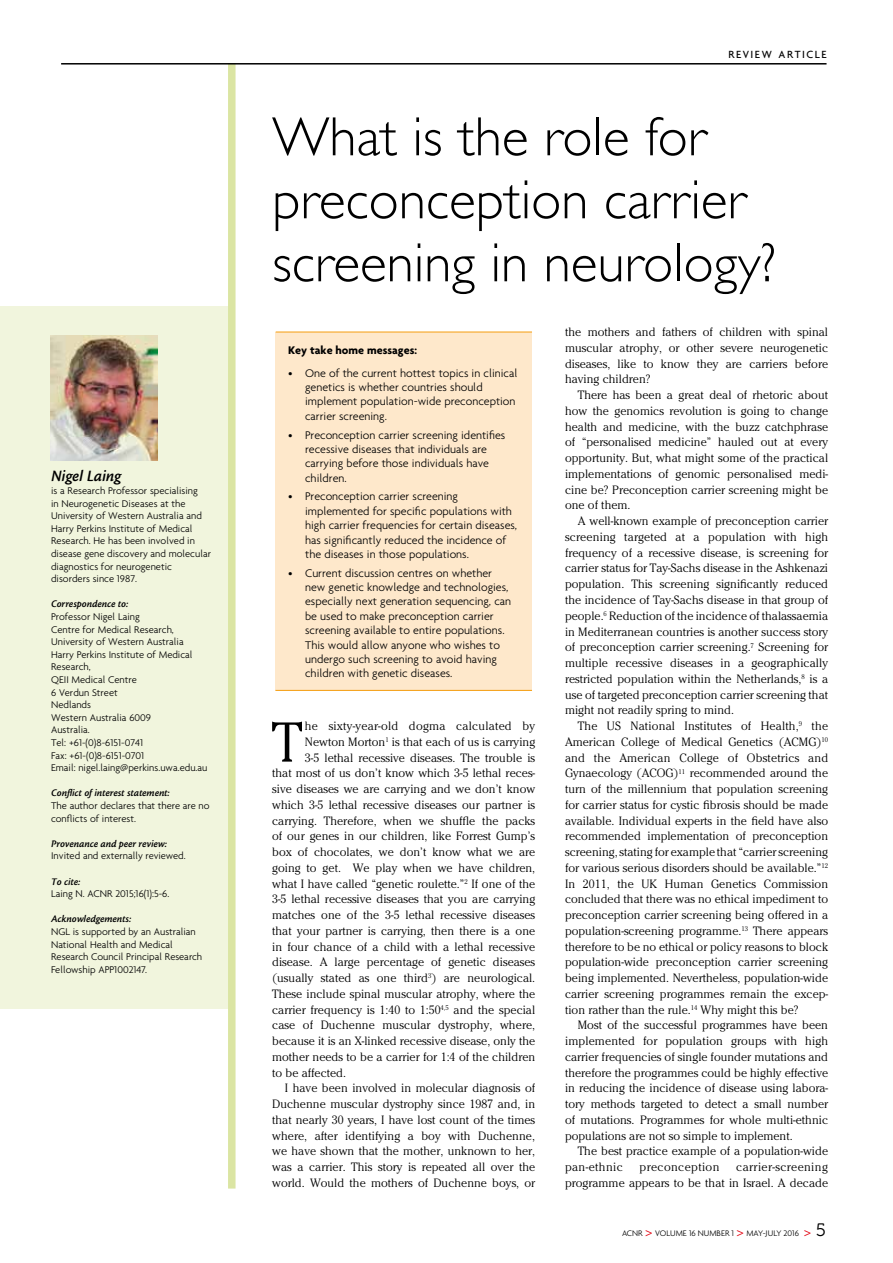
<style>
.page{position:relative;width:893px;height:1263px;background:#fff}
.page>*{position:absolute;margin:0;border:0;box-sizing:border-box;transform-origin:0 0}
.t1{font:300 55.65px "Cheltenham";color:#000}
.t2{font:300 55.5px/63px "Gill Sans";color:#000}
.t3{font:italic 600 16.5px "Cronos";color:#000}
.t4{font:300 12px/15.8px "Cheltenham";color:#000;text-align:justify}
.t5{font:300 12px/14.4px "Agenda";color:#000}
.t6{font:700 12px "Agenda";color:#000}
.t7{font:300 12px "Cheltenham";letter-spacing:.03em;color:#000}
.t8{font:500 11.25px "Agenda";letter-spacing:.135em;color:#000}
.t9{font:300 10.5px/12.6px "Agenda";color:#000}
.t10{font:italic 600 10.5px "Cronos";color:#000}
.t11{font:300 8.7px "Agenda";color:#000}
.s1{font-family:"Museo 300";font-weight:400;font-size:13.5px;color:#e30613}
.s2{font-family:"Museo 300";font-weight:400;font-size:18px}
</style>
<div class="page">
<div style="left:0;top:306px;width:230px;height:703px;background:#f1f5dd"></div>
<div style="left:228px;top:63px;width:8px;height:1125px;background:#dbe5a3"></div>
<hr style="left:61px;top:63px;width:765px;height:2px;background:#000">
<img style="left:50px;top:335px;width:107px;height:126px">
<div style="left:275px;top:332px;width:257px;height:358px;background:#fee8cb"></div>
<hr style="left:276px;top:332px;width:256px;height:1px;background:#f59d0f">
<hr style="left:275px;top:690px;width:257px;height:1px;background:#f59d0f">
<h3 class="t3" style="left:51px;top:467px;width:72px">Nigel Laing</h3>
<p class="t9" style="left:51px;top:484px;width:161px">is a Research Professor specialising<br>in Neurogenetic Diseases at the University of Western Australia and Harry Perkins Institute of Medical Research. He has been involved in disease gene discovery and molecular diagnostics for neurogenetic disorders since 1987.</p>
<p class="t10" style="left:51px;top:598px;width:78px">Correspondence to:</p>
<p class="t9" style="left:51px;top:610px;width:158px">Professor Nigel Laing<br>Centre for Medical Research,<br>University of Western Australia<br>Harry Perkins Institute of Medical<br>Research,<br>QEII Medical Centre<br>6 Verdun Street<br>Nedlands<br>Western Australia 6009<br>Australia.<br>Tel: +61-(0)8-6151-0741<br>Fax: +61-(0)8-6151-0701<br>Email: nigel.laing@perkins.uwa.edu.au</p>
<p class="t10" style="left:51px;top:787px;width:120px">Conflict of interest statement:</p>
<p class="t9" style="left:51px;top:799px;width:160px">The author declares that there are no conflicts of interest.</p>
<p class="t10" style="left:51px;top:838px;width:117px">Provenance and peer review:</p>
<p class="t9" style="left:51px;top:849px;width:136px">Invited and externally reviewed.</p>
<p class="t10" style="left:51px;top:876px;width:31px">To cite:</p>
<p class="t9" style="left:51px;top:887px;width:120px">Laing N. ACNR 2015;16(1):5-6.</p>
<p class="t10" style="left:51px;top:913px;width:81px">Acknowledgements:</p>
<p class="t9" style="left:51px;top:925px;width:153px">NGL is supported by an Australian<br>National Health and Medical<br>Research Council Principal Research<br>Fellowship APP1002147.</p>
<p class="t8" style="left:728px;top:48px;width:100px">REVIEW ARTICLE</p>
<h2 class="t2" style="left:272px;top:103px;width:505px">What is the role for preconception carrier screening in neurology?</h2>
<p class="t6" style="left:288px;top:343px;width:130px">Key take home messages:</p>
<p class="t5" style="left:305px;top:365px;width:214px;text-indent:-17px">• One of the current hottest topics in clinical genetics is whether countries should implement population-wide preconception carrier screening.</p>
<p class="t5" style="left:305px;top:427px;width:202px;text-indent:-17px">• Preconception carrier screening identifies recessive diseases that individuals are carrying before those individuals have children.</p>
<p class="t5" style="left:305px;top:489px;width:214px;text-indent:-17px">• Preconception carrier screening implemented for specific populations with high carrier frequencies for certain diseases, has significantly reduced the incidence of the diseases in those populations.</p>
<p class="t5" style="left:305px;top:565px;width:207px;text-indent:-17px">• Current discussion centres on whether new genetic knowledge and technologies, especially next generation sequencing, can be used to make preconception carrier screening available to entire populations.<br>This would allow anyone who wishes to undergo such screening to avoid having children with genetic diseases.</p>
<h1 class="t1" style="left:272px;top:710px;width:32px">T</h1>
<p class="t4" style="left:305px;top:718px;width:232px">he sixty-year-old dogma calculated by</p>
<p class="t4" style="left:305px;top:734px;width:232px">Newton Morton<sup>1</sup> is that each of us is carrying</p>
<p class="t4" style="left:305px;top:749px;width:232px">3-5 lethal recessive diseases. The trouble is</p>
<p class="t4" style="left:272px;top:765px;width:265px">that most of us don’t know which 3-5 lethal reces-</p>
<p class="t4" style="left:272px;top:781px;width:265px">sive diseases we are carrying and we don’t know</p>
<p class="t4" style="left:272px;top:797px;width:265px">which 3-5 lethal recessive diseases our partner is</p>
<p class="t4" style="left:272px;top:812px;width:265px">carrying. Therefore, when we shuffle the packs</p>
<p class="t4" style="left:272px;top:828px;width:265px">of our genes in our children, like Forrest Gump’s</p>
<p class="t4" style="left:272px;top:844px;width:265px">box of chocolates, we don’t know what we are</p>
<p class="t4" style="left:272px;top:860px;width:265px">going to get. We play when we have children,</p>
<p class="t4" style="left:272px;top:875px;width:265px">what I have called “genetic roulette.”<sup>2</sup> If one of the</p>
<p class="t4" style="left:272px;top:891px;width:265px">3-5 lethal recessive diseases that you are carrying</p>
<p class="t4" style="left:272px;top:907px;width:265px">matches one of the 3-5 lethal recessive diseases</p>
<p class="t4" style="left:272px;top:923px;width:265px">that your partner is carrying, then there is a one</p>
<p class="t4" style="left:272px;top:938px;width:265px">in four chance of a child with a lethal recessive</p>
<p class="t4" style="left:272px;top:954px;width:265px">disease. A large percentage of genetic diseases</p>
<p class="t4" style="left:272px;top:970px;width:265px">(usually stated as one third<sup>3</sup>) are neurological.</p>
<p class="t4" style="left:272px;top:986px;width:265px">These include spinal muscular atrophy, where the</p>
<p class="t4" style="left:272px;top:1001px;width:265px">carrier frequency is 1:40 to 1:50<sup>4,5</sup> and the special</p>
<p class="t4" style="left:272px;top:1017px;width:265px">case of Duchenne muscular dystrophy, where,</p>
<p class="t4" style="left:272px;top:1033px;width:265px">because it is an X-linked recessive disease, only the</p>
<p class="t4" style="left:272px;top:1049px;width:265px">mother needs to be a carrier for 1:4 of the children</p>
<p class="t4" style="left:272px;top:1064px;width:75px">to be affected.</p>
<p class="t4" style="left:285px;top:1080px;width:252px">I have been involved in molecular diagnosis of</p>
<p class="t4" style="left:272px;top:1096px;width:265px">Duchenne muscular dystrophy since 1987 and, in</p>
<p class="t4" style="left:272px;top:1112px;width:265px">that nearly 30 years, I have lost count of the times</p>
<p class="t4" style="left:272px;top:1127px;width:264px">where, after identifying a boy with Duchenne,</p>
<p class="t4" style="left:272px;top:1143px;width:265px">we have shown that the mother, unknown to her,</p>
<p class="t4" style="left:272px;top:1159px;width:265px">was a carrier. This story is repeated all over the</p>
<p class="t4" style="left:272px;top:1175px;width:265px">world. Would the mothers of Duchenne boys, or</p>
<p class="t4" style="left:565px;top:324px;width:265px">the mothers and fathers of children with spinal muscular atrophy, or other severe neurogenetic diseases, like to know they are carriers before having children?</p>
<p class="t4" style="left:565px;top:387px;width:265px;text-indent:13px">There has been a great deal of rhetoric about how the genomics revolution is going to change health and medicine, with the buzz catchphrase of “personalised medicine” hauled out at every opportunity. But, what might some of the practical implementations of genomic personalised medi&shy;cine be? Preconception carrier screening might be one of them.</p>
<p class="t4" style="left:565px;top:513px;width:265px;text-indent:13px">A well-known example of preconception carrier screening targeted at a population with high frequency of a recessive disease, is screening for carrier status for Tay-Sachs disease in the Ashkenazi population. This screening significantly reduced the incidence of Tay-Sachs disease in that group of people.<sup>6</sup> Reduction of the incidence of thalassaemia in Mediterranean countries is another success story of preconception carrier screening.<sup>7</sup> Screening for multiple recessive diseases in a geographically restricted population within the Netherlands,<sup>8</sup> is a use of targeted preconception carrier screening that might not readily spring to mind.</p>
<p class="t4" style="left:565px;top:718px;width:265px;text-indent:13px">The US National Institutes of Health,<sup>9</sup> the American College of Medical Genetics (ACMG)<sup>10 </sup>and the American College of Obstetrics and Gynaecology (ACOG)<sup>11</sup> recommended around the turn of the millennium that population screening for carrier status for cystic fibrosis should be made available. Individual experts in the field have also recommended implementation of preconception screening, stating for example that “carrier screening for various serious disorders should be available.”<sup>12<br></sup>In 2011, the UK Human Genetics Commission concluded that there was no ethical impediment to preconception carrier screening being offered in a population-screening programme.<sup>13</sup> There appears therefore to be no ethical or policy reasons to block population-wide preconception carrier screening being implemented. Nevertheless, population-wide carrier screening programmes remain the excep&shy;tion rather than the rule.<sup>14</sup> Why might this be?</p>
<p class="t4" style="left:565px;top:1017px;width:265px;text-indent:13px">Most of the successful programmes have been implemented for population groups with high carrier frequencies of single founder mutations and therefore the programmes could be highly effective in reducing the incidence of disease using labora&shy;tory methods targeted to detect a small number of mutations. Programmes for whole multi-ethnic populations are not so simple to implement.</p>
<p class="t4" style="left:565px;top:1143px;width:265px;text-indent:13px">The best practice example of a population-wide pan-ethnic</p>
<p class="t4" style="left:565px;top:1159px;width:265px;text-align:right">carrier-screening<br>programme appears to be that in Israel. A decade</p>
<p class="t7" style="left:640px;top:1160px;width:81px">preconception</p>
<p class="t11" style="left:622px;top:1228px;width:206px">ACNR <span class="s1">&gt;</span> VOLUME 16 NUMBER 1 <span class="s1">&gt;</span> MAY-JULY 2016 <span class="s1">&gt;</span> <span class="s2">5</span></p>
</div>
